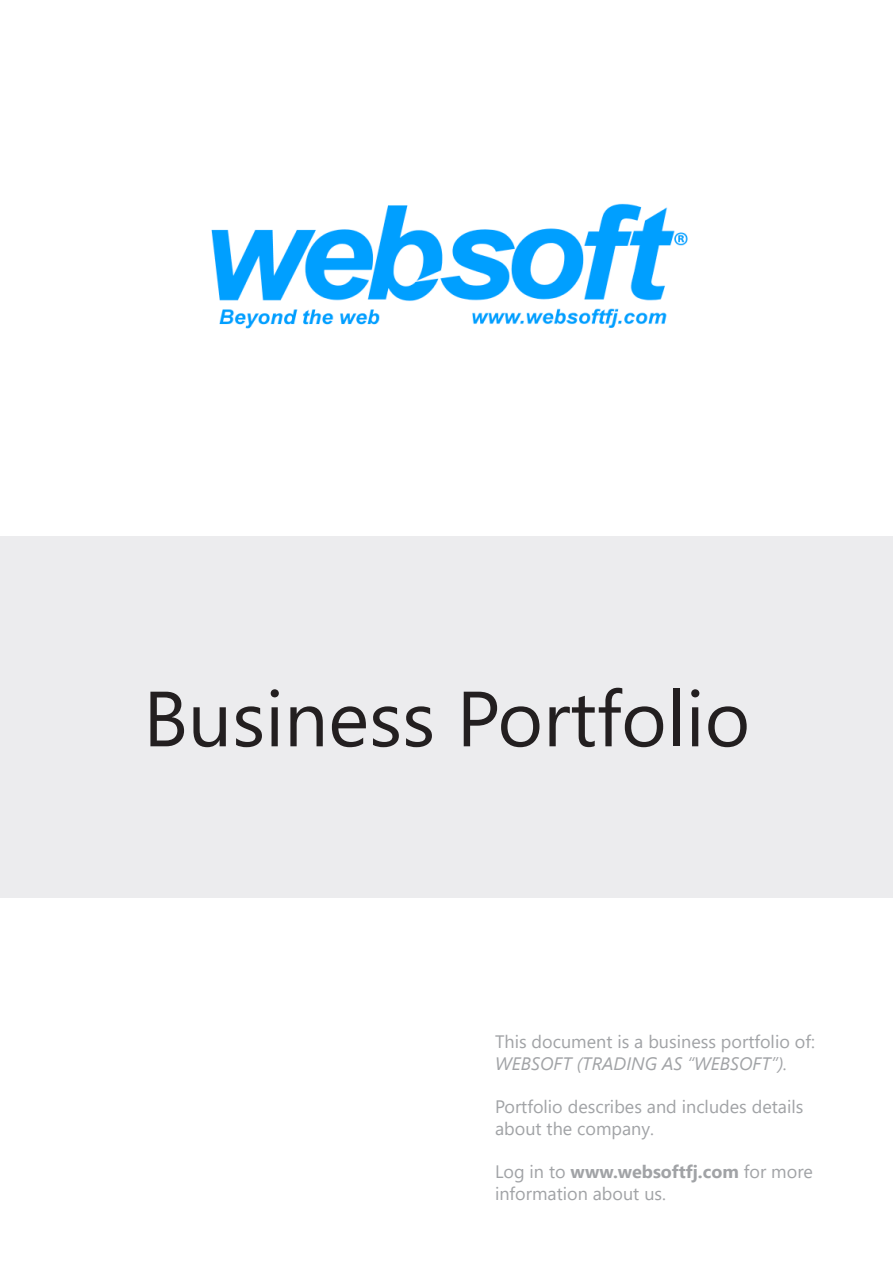
<style>
.page{position:relative;width:893px;height:1263px;background:#fff}
.page>*{position:absolute;margin:0;border:0;box-sizing:border-box;transform-origin:0 0}
.t1{font:78px "Segoe UI";color:#231f20}
.t2{font:18px "Segoe UI";color:#a1a3a6}
.t3{font:700 18px "Segoe UI";color:#a1a3a6}
.t4{font:italic 18px "Segoe UI";color:#a1a3a6}
.s1{font-weight:400}
</style>
<div class="page">
<img style="left:211px;top:203px;width:477px;height:126px">
<div style="left:0;top:536px;width:893px;height:362px;background:#ececee"></div>
<p class="t1" style="left:143px;top:656px;width:608px">Business Portfolio</p>
<p class="t2" style="left:495px;top:1027px;width:321px">This document is a business portfolio of:</p>
<p class="t4" style="left:495px;top:1049px;width:294px">WEBSOFT (TRADING AS “WEBSOFT”).</p>
<p class="t2" style="left:495px;top:1092px;width:310px">Portfolio describes and includes details</p>
<p class="t2" style="left:495px;top:1114px;width:161px">about the company.</p>
<p class="t3" style="left:495px;top:1157px;width:319px"><span class="s1">Log in to</span> www.websoftfj.com <span class="s1">for more</span></p>
<p class="t2" style="left:495px;top:1179px;width:173px">information about us.</p>
</div>
